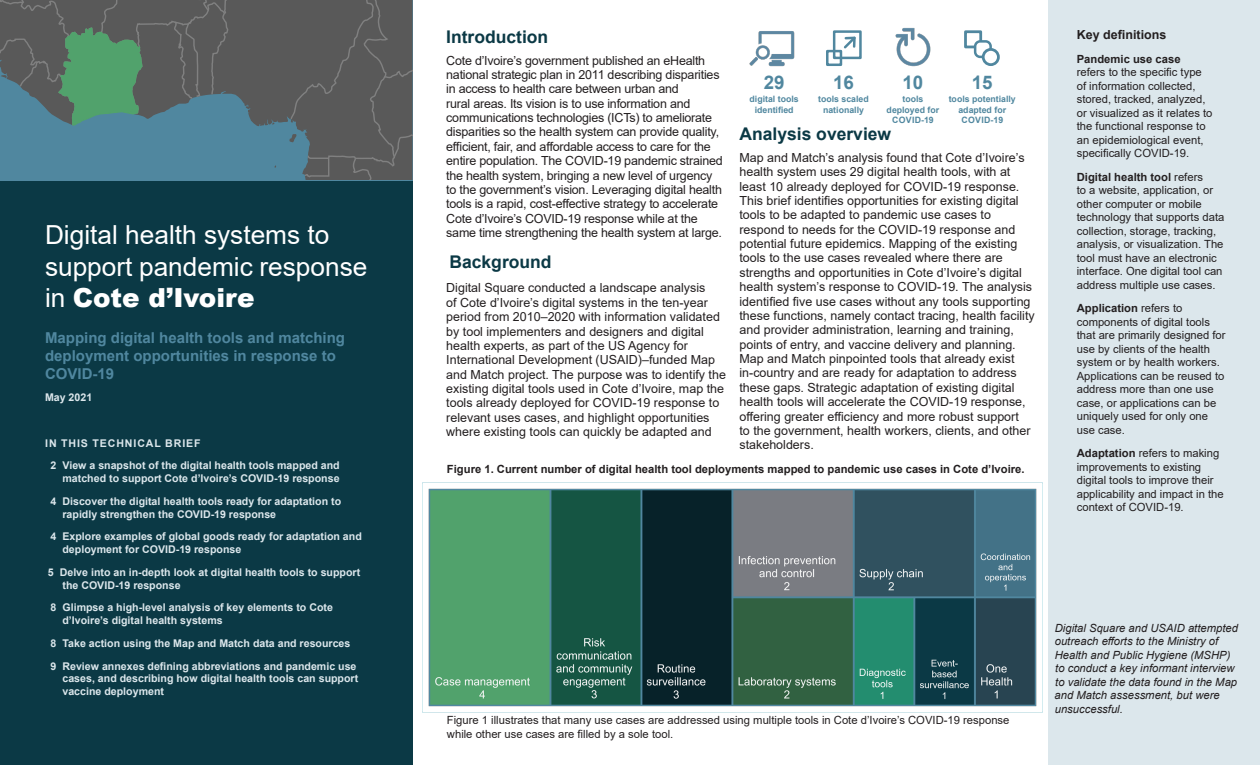
<style>
.page{position:relative;width:1260px;height:765px;background:#fff}
.page>*{position:absolute;margin:0;border:0;box-sizing:border-box;transform-origin:0 0}
.t1{font:26.25px/31.5px "Arial";color:#fff}
.t2{font:700 18.75px "Arial";color:#50879f}
.Text__body{font:700 17.5px "Arial";color:#0b3945}
.Subtitle{font:700 15px/18px "Arial";color:#50879f}
.Text__body-2{font:12.5px/14.4px "Arial";color:#231f20}
.Text__body-3{font:12.5px/14.4px "Arial";letter-spacing:-.02em;color:#231f20}
.t3{font:700 12.5px "Arial";color:#231f20}
.Text__sidebar{font:11.25px/13.5px "Arial";color:#231f20}
.Text__sidebar-2{font:italic 11.25px/13.5px "Arial";color:#231f20}
.t4{font:700 11.25px "Arial";color:#231f20}
.TOC__text{font:700 10.62px/12.8px "Arial";color:#dce7ec}
.TOC__heading{font:700 10.62px "Arial";letter-spacing:.085em;color:#dce7ec}
.t5{font:700 8.75px/10.5px "Arial";color:#50879f;text-align:center}
.s1{font-weight:900}
.s2{font-weight:700}
</style>
<div class="page">
<div style="left:0;top:0;width:412px;height:765px;background:#0b3945"></div>
<div style="left:1048px;top:0;width:212px;height:765px;background:#dce7ec"></div>
<img style="left:749px;top:31px;width:46px;height:36px">
<img style="left:895px;top:27px;width:36px;height:40px">
<div style="left:826px;top:50px;width:16px;height:16px;border:2px solid #50879f"></div>
<div style="left:833px;top:30px;width:29px;height:29px;border:2px solid #50879f"></div>
<svg style="left:843px;top:36px;width:13px;height:13px"></svg>
<div style="left:964px;top:30px;width:18px;height:18px;background:#fff;border:3px solid #50879f"></div>
<div style="left:975px;top:41px;width:16px;height:16px;background:#fff;border-radius:5px"></div>
<div style="left:974px;top:40px;width:18px;height:18px;border:2px solid #50879f;border-radius:5px"></div>
<div style="left:983px;top:49px;width:15px;height:16px;background:#fff;border-radius:50%"></div>
<div style="left:982px;top:48px;width:18px;height:18px;border:3px solid #50879f;border-radius:50%"></div>
<svg style="left:0;top:0;width:413px;height:180px;background:#566d70"></svg>
<img style="left:423px;top:488px;width:619px;height:225px">
<p class="t1" style="left:45px;top:219px;width:324px">Digital health systems to support pandemic response in <span class="s1">Cote d’Ivoire</span></p>
<p class="Subtitle" style="left:45px;top:329px;width:302px">Mapping digital health tools and matching deployment opportunities in response to<br>COVID-19</p>
<p class="TOC__text" style="left:45px;top:391px;width:49px">May 2021</p>
<p class="TOC__heading" style="left:45px;top:435px;width:157px">IN THIS TECHNICAL BRIEF</p>
<p class="TOC__text" style="left:50px;top:459px;width:291px;text-align:right">2 View a snapshot of the digital health tools mapped and matched to support Cote d’Ivoire’s COVID-19 response</p>
<p class="TOC__text" style="left:62px;top:495px;width:280px;text-indent:-12px">4 Discover the digital health tools ready for adaptation to rapidly strengthen the COVID-19 response</p>
<p class="TOC__text" style="left:62px;top:530px;width:301px;text-indent:-12px">4 Explore examples of global goods ready for adaptation and deployment for COVID-19 response</p>
<p class="TOC__text" style="left:62px;top:566px;width:299px;text-indent:-15px">5 Delve into an in-depth look at digital health tools to support the COVID-19 response</p>
<p class="TOC__text" style="left:62px;top:601px;width:272px;text-indent:-12px">8 Glimpse a high-level analysis of key elements to Cote d’Ivoire’s digital health systems</p>
<p class="TOC__text" style="left:50px;top:637px;width:302px">8 Take action using the Map and Match data and resources</p>
<p class="TOC__text" style="left:62px;top:660px;width:297px;text-indent:-12px">9 Review annexes defining abbreviations and pandemic use cases, and describing how digital health tools can support vaccine deployment</p>
<h2 class="Text__body" style="left:446px;top:24px;width:104px">Introduction</h2>
<p class="Text__body-3" style="left:446px;top:53px;width:278px">Cote d’Ivoire’s government published an eHealth national strategic plan in 2011 describing disparities in access to health care between urban and<br>rural areas. Its vision is to use information and communications technologies (ICTs) to ameliorate disparities so the health system can provide quality, efficient, fair, and affordable access to care for the entire population. The COVID-19 pandemic strained the health system, bringing a new level of urgency to the government’s vision. Leveraging digital health tools is a rapid, cost-effective strategy to accelerate Cote d’Ivoire’s COVID-19 response while at the same time strengthening the health system at large.</p>
<p class="Text__body" style="left:449px;top:250px;width:104px">Background</p>
<p class="Text__body-2" style="left:446px;top:281px;width:281px">Digital Square conducted a landscape analysis<br>of Cote d’Ivoire’s digital systems in the ten-year period from 2010–2020 with information validated by tool implementers and designers and digital health experts, as part of the US Agency for International Development (USAID)–funded Map and Match project. The purpose was to identify the existing digital tools used in Cote d’Ivoire, map the tools already deployed for COVID-19 response to relevant uses cases, and highlight opportunities where existing tools can quickly be adapted and</p>
<p class="t2" style="left:764px;top:69px;width:22px">29</p>
<p class="t5" style="left:750px;top:94px;width:51px">digital tools identified</p>
<p class="t2" style="left:833px;top:69px;width:22px">16</p>
<p class="t5" style="left:818px;top:94px;width:52px">tools scaled nationally</p>
<p class="t2" style="left:902px;top:69px;width:22px">10</p>
<p class="t5" style="left:887px;top:94px;width:54px">tools deployed for<br>COVID-19</p>
<p class="t2" style="left:972px;top:69px;width:22px">15</p>
<p class="t5" style="left:949px;top:94px;width:69px">tools potentially adapted for<br>COVID-19</p>
<h2 class="Text__body" style="left:739px;top:122px;width:153px">Analysis overview</h2>
<p class="Text__body-2" style="left:739px;top:150px;width:297px">Map and Match’s analysis found that Cote d’Ivoire’s health system uses 29 digital health tools, with at least 10 already deployed for COVID-19 response.<br>This brief identifies opportunities for existing digital tools to be adapted to pandemic use cases to respond to needs for the COVID-19 response and potential future epidemics. Mapping of the existing tools to the use cases revealed where there are strengths and opportunities in Cote d’Ivoire’s digital health system’s response to COVID-19. The analysis identified five use cases without any tools supporting these functions, namely contact tracing, health facility and provider administration, learning and training, points of entry, and vaccine delivery and planning.<br>Map and Match pinpointed tools that already exist in-country and are ready for adaptation to address these gaps. Strategic adaptation of existing digital health tools will accelerate the COVID-19 response, offering greater efficiency and more robust support<br>to the government, health workers, clients, and other stakeholders.</p>
<h5 class="t4" style="left:447px;top:461px;width:579px">Figure 1. Current number of digital health tool deployments mapped to pandemic use cases in Cote d’Ivoire.</h5>
<h4 class="t3" style="left:1077px;top:26px;width:91px">Key definitions</h4>
<p class="Text__sidebar" style="left:1077px;top:52px;width:137px"><span class="s2">Pandemic use case<br></span>refers to the specific type of information collected, stored, tracked, analyzed, or visualized as it relates to the functional response to an epidemiological event, specifically COVID-19.</p>
<p class="Text__sidebar" style="left:1077px;top:170px;width:149px"><span class="s2">Digital health tool</span> refers<br>to a website, application, or other computer or mobile technology that supports data collection, storage, tracking, analysis, or visualization. The tool must have an electronic interface. One digital tool can address multiple use cases.</p>
<p class="Text__sidebar" style="left:1077px;top:301px;width:150px"><span class="s2">Application</span> refers to components of digital tools that are primarily designed for use by clients of the health system or by health workers.<br>Applications can be reused to address more than one use case, or applications can be uniquely used for only one use case.</p>
<p class="Text__sidebar" style="left:1077px;top:446px;width:148px"><span class="s2">Adaptation</span> refers to making improvements to existing digital tools to improve their applicability and impact in the context of COVID-19.</p>
<p class="Text__sidebar" style="left:447px;top:713px;width:564px">Figure 1 illustrates that many use cases are addressed using multiple tools in Cote d’Ivoire’s COVID-19 response while other use cases are filled by a sole tool.</p>
<p class="Text__sidebar-2" style="left:1055px;top:621px;width:185px">Digital Square and USAID attempted outreach efforts to the Ministry of<br>Health and Public Hygiene (MSHP) to conduct a key informant interview to validate the data found in the Map and Match assessment, but were unsuccessful.</p>
</div>
